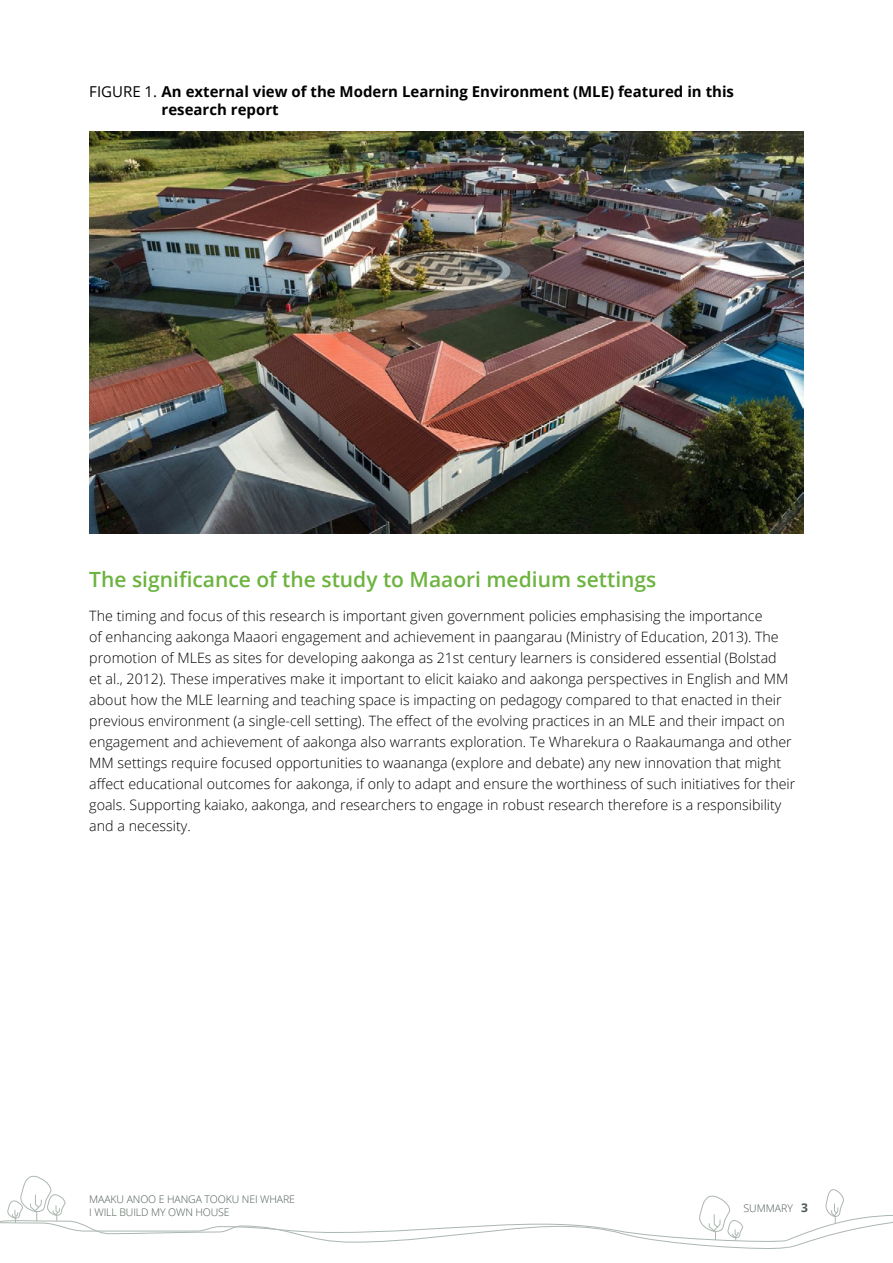
<style>
.page{position:relative;width:893px;height:1263px;background:#fff}
.page>*{position:absolute;margin:0;border:0;box-sizing:border-box;transform-origin:0 0}
.t1{font:600 21px "Open Sans";color:#6cb33f}
.t2{font:700 15px/18px "Open Sans";color:#000}
.t3{font:300 14.25px/21px "Open Sans";color:#000}
.t4{font:300 10.5px/12.6px "Open Sans";letter-spacing:-.01em;color:#4c5b52}
.s1{font-weight:400}
.s2{font-weight:700;font-size:12px}
</style>
<div class="page">
<svg style="left:0;top:1175px;width:893px;height:74px"></svg>
<img style="left:89px;top:132px;width:715px;height:401px">
<p class="t2" style="left:162px;top:82px;width:574px;text-indent:-72px"><span class="s1">FIGURE 1.</span> An external view of the Modern Learning Environment (MLE) featured in this research report</p>
<h1 class="t1" style="left:89px;top:565px;width:569px">The significance of the study to Maaori medium settings</h1>
<p class="t3" style="left:89px;top:605px;width:708px">The timing and focus of this research is important given government policies emphasising the importance<br>of enhancing aakonga Maaori engagement and achievement in paangarau (Ministry of Education, 2013). The promotion of MLEs as sites for developing aakonga as 21st century learners is considered essential (Bolstad<br>et al., 2012). These imperatives make it important to elicit kaiako and aakonga perspectives in English and MM about how the MLE learning and teaching space is impacting on pedagogy compared to that enacted in their previous environment (a single-cell setting). The effect of the evolving practices in an MLE and their impact on engagement and achievement of aakonga also warrants exploration. Te Wharekura o Raakaumanga and other MM settings require focused opportunities to waananga (explore and debate) any new innovation that might affect educational outcomes for aakonga, if only to adapt and ensure the worthiness of such initiatives for their goals. Supporting kaiako, aakonga, and researchers to engage in robust research therefore is a responsibility and a necessity.</p>
<p class="t4" style="left:89px;top:1193px;width:207px">MAAKU ANOO E HANGA TOOKU NEI WHARE<br>I WILL BUILD MY OWN HOUSE</p>
<p class="t4" style="left:743px;top:1202px;width:66px">SUMMARY <span class="s2">3</span></p>
</div>
